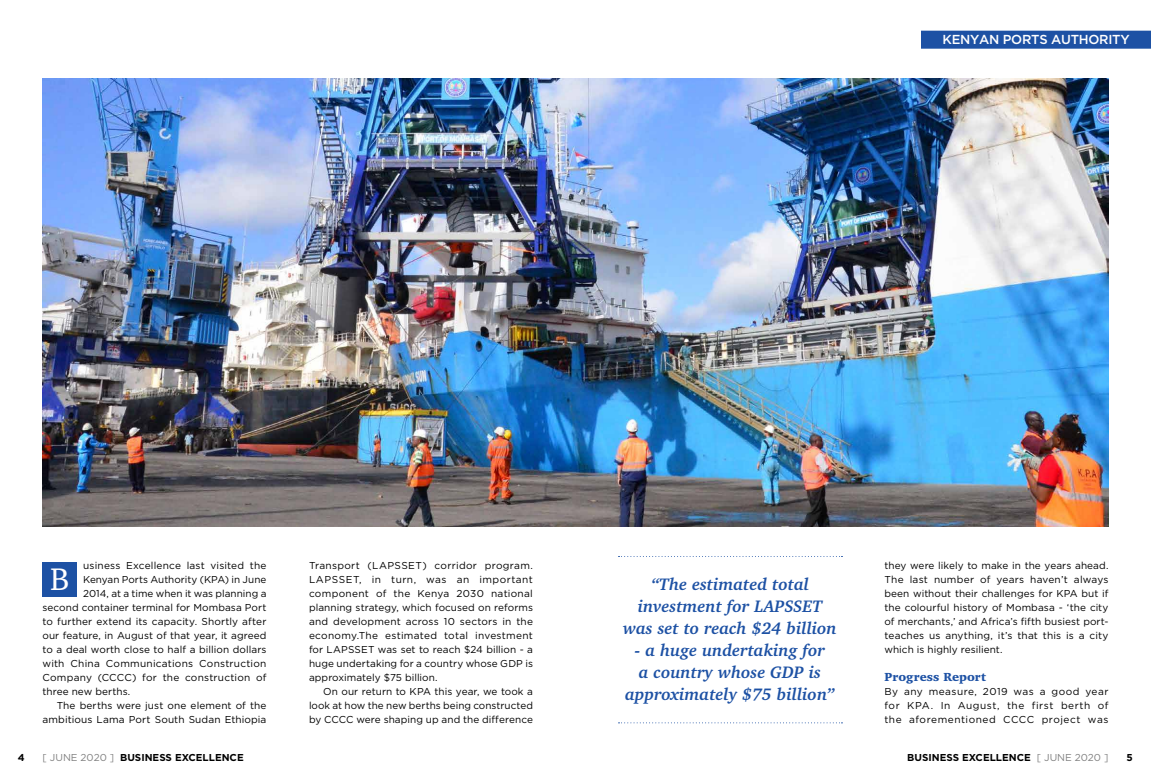
<style>
.page{position:relative;width:1151px;height:783px;background:#fff}
.page>*{position:absolute;margin:0;border:0;box-sizing:border-box;transform-origin:0 0}
.t1{font:32px "Charter IT Cby BT";color:#fff}
.t2{font:italic 700 17px/22px "Charter IT Cby BT";color:#1d51a4;text-align:center}
.t3{font:500 13px "Gotham";letter-spacing:-.02em;color:#fff}
.t4{font:900 12px "Charter IT Cby BT";color:#1d51a4}
.t5{font:10px/14px "Gotham";letter-spacing:.01em;color:#000;text-align:justify}
.t6{font:700 10px "Gotham";color:#000}
.s1{font-weight:400;color:#808080}
</style>
<div class="page">
<img style="left:43px;top:78px;width:1065px;height:448px">
<div style="left:43px;top:561px;width:34px;height:35px;background:#1d51a4"></div>
<div style="left:921px;top:31px;width:230px;height:18px;background:#1d51a4"></div>
<svg style="left:618px;top:556px;width:224px;height:1px"></svg>
<svg style="left:618px;top:722px;width:224px;height:1px"></svg>
<h3 class="t3" style="left:942px;top:31px;width:189px">KENYAN PORTS AUTHORITY</h3>
<p class="t5" style="left:83px;top:558px;width:185px">usiness Excellence last visited the</p>
<p class="t5" style="left:83px;top:572px;width:185px">Kenyan Ports Authority (KPA) in June</p>
<p class="t5" style="left:83px;top:586px;width:185px">2014, at a time when it was planning a</p>
<p class="t5" style="left:43px;top:600px;width:225px">second container terminal for Mombasa Port</p>
<p class="t5" style="left:43px;top:614px;width:225px">to further extend its capacity. Shortly after</p>
<p class="t5" style="left:43px;top:628px;width:225px">our feature, in August of that year, it agreed</p>
<p class="t5" style="left:43px;top:642px;width:225px">to a deal worth close to half a billion dollars</p>
<p class="t5" style="left:43px;top:656px;width:225px">with China Communications Construction</p>
<p class="t5" style="left:43px;top:670px;width:225px">Company (CCCC) for the construction of</p>
<p class="t5" style="left:43px;top:684px;width:89px">three new berths.</p>
<p class="t5" style="left:57px;top:698px;width:211px">The berths were just one element of the</p>
<p class="t5" style="left:43px;top:712px;width:225px">ambitious Lama Port South Sudan Ethiopia</p>
<p class="t5" style="left:309px;top:558px;width:225px">Transport (LAPSSET) corridor program.<br>LAPSSET, in turn, was an important component of the Kenya 2030 national planning strategy, which focused on reforms and development across 10 sectors in the economy.The estimated total investment for LAPSSET was set to reach $24 billion - a huge undertaking for a country whose GDP is approximately $75 billion.</p>
<p class="t5" style="left:309px;top:684px;width:225px;text-indent:14px">On our return to KPA this year, we took a look at how the new berths being constructed by CCCC were shaping up and the difference</p>
<p class="t5" style="left:884px;top:558px;width:225px">they were likely to make in the years ahead.<br>The last number of years haven’t always been without their challenges for KPA but if the colourful history of Mombasa - ‘the city of merchants,’ and Africa’s fifth busiest port&shy;teaches us anything, it’s that this is a city which is highly resilient.</p>
<p class="t4" style="left:884px;top:669px;width:103px">Progress Report</p>
<p class="t5" style="left:884px;top:684px;width:225px">By any measure, 2019 was a good year for KPA. In August, the first berth of the aforementioned CCCC project was</p>
<p class="t6" style="left:907px;top:750px;width:203px">BUSINESS EXCELLENCE <span class="s1">[ JUNE 2020 ]</span></p>
<h1 class="t1" style="left:50px;top:559px;width:21px">B</h1>
<h2 class="t2" style="left:623px;top:573px;width:215px">“The estimated total investment for LAPSSET was set to reach $24 billion</h2>
<h2 class="t2" style="left:625px;top:639px;width:211px">- a huge undertaking for<br>a country whose GDP is approximately $75 billion”</h2>
<p class="t6" style="left:18px;top:750px;width:8px">4</p>
<p class="t6" style="left:43px;top:750px;width:203px"><span class="s1">[ JUNE 2020 ]</span> BUSINESS EXCELLENCE</p>
<p class="t6" style="left:1126px;top:750px;width:8px">5</p>
</div>
